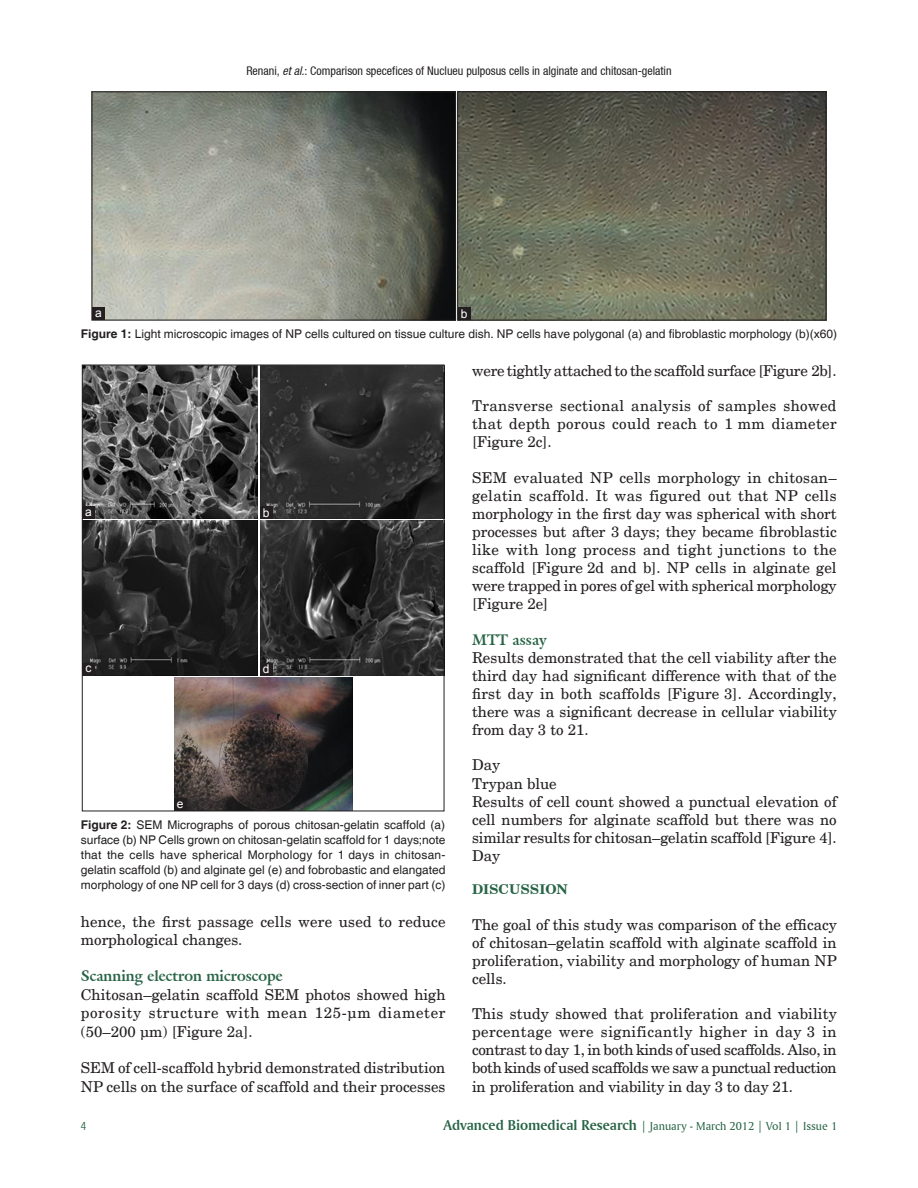
<style>
.page{position:relative;width:918px;height:1188px;background:#fff}
.page>*{position:absolute;margin:0;border:0;box-sizing:border-box;transform-origin:0 0}
.TX{font:15px/18.1px "New Century Schlbk";color:#231f20;text-align:justify}
.TX_No_After_Space{font:15px/18.1px "New Century Schlbk";letter-spacing:-.01em;color:#231f20;text-align:justify}
.TX-2{font:15px "New Century Schlbk";letter-spacing:-.02em;color:#231f20}
.t1{font:700 15px "Galliard IT Cby BT";color:#286446}
.t2{font:700 13.5px "Century Schoolbook BT";color:#286446}
.FGC{font:12px/15px "Helvetica";color:#231f20;text-align:justify}
.t3{font:12px "Heavenetica Cond 5 SH";color:#231f20}
.t4{font:12px "Amerigo BT Roman A";color:#286446}
.LABEL{font:12px "Arial";color:#fff}
.t5{font:12px "Bell Centennial BT Address";color:#286446}
.s1{font-family:"Heavenetica Cond 5 Obl SH"}
.s2{font-weight:700}
.s3{font-family:"Amerigo BT Bold A";font-size:15px}
</style>
<div class="page">
<img style="left:94px;top:94px;width:360px;height:224px">
<div style="left:92px;top:92px;width:364px;height:228px;border:1px solid #231f20"></div>
<img style="left:460px;top:94px;width:364px;height:224px">
<div style="left:458px;top:92px;width:368px;height:228px;border:1px solid #231f20"></div>
<div style="left:458px;top:307px;width:12px;height:13px;background:#231f20"></div>
<div style="left:92px;top:307px;width:13px;height:13px;background:#231f20"></div>
<img style="left:84px;top:367px;width:174px;height:152px">
<img style="left:260px;top:367px;width:182px;height:152px">
<img style="left:84px;top:521px;width:174px;height:154px">
<img style="left:260px;top:521px;width:182px;height:154px">
<img style="left:174px;top:677px;width:178px;height:132px">
<div style="left:260px;top:663px;width:13px;height:12px;background:#231f20"></div>
<div style="left:82px;top:663px;width:13px;height:12px;background:#231f20"></div>
<div style="left:260px;top:506px;width:13px;height:13px;background:#231f20"></div>
<div style="left:82px;top:506px;width:13px;height:13px;background:#231f20"></div>
<div style="left:174px;top:798px;width:13px;height:13px;background:#231f20"></div>
<p class="t3" style="left:246px;top:63px;width:427px">Renani, <span class="s1">et al.</span>: Comparison specefices of Nuclueu pulposus cells in alginate and chitosan-gelatin</p>
<p class="LABEL" style="left:95px;top:305px;width:8px">a</p>
<p class="LABEL" style="left:461px;top:306px;width:8px">b</p>
<p class="FGC" style="left:81px;top:327px;width:758px"><span class="s2">Figure 1:</span> Light microscopic images of NP cells cultured on tissue culture dish. NP cells have polygonal (a) and fibroblastic morphology (b)(x60)</p>
<p class="LABEL" style="left:85px;top:504px;width:8px">a</p>
<p class="LABEL" style="left:263px;top:505px;width:8px">b</p>
<p class="LABEL" style="left:85px;top:660px;width:7px">c</p>
<p class="LABEL" style="left:263px;top:661px;width:8px">d</p>
<p class="LABEL" style="left:177px;top:796px;width:8px">e</p>
<p class="FGC" style="left:81px;top:817px;width:366px"><span class="s2">Figure 2:</span> SEM Micrographs of porous chitosan-gelatin scaffold (a) surface (b) NP Cells grown on chitosan-gelatin scaffold for 1 days;note that the cells have spherical Morphology for 1 days in chitosan&shy;gelatin scaffold (b) and alginate gel (e) and fobrobastic and elangated morphology of one NP cell for 3 days (d) cross-section of inner part (c)</p>
<p class="TX" style="left:81px;top:912px;width:366px;line-height:18.6px">hence, the first passage cells were used to reduce morphological changes.</p>
<h2 class="t1" style="left:81px;top:966px;width:203px">Scanning electron microscope</h2>
<p class="TX" style="left:81px;top:985px;width:366px;line-height:18.6px">Chitosan–gelatin scaffold SEM photos showed high porosity structure with mean 125-µm diameter (50–200 µm) [Figure 2a].</p>
<p class="TX" style="left:81px;top:1058px;width:366px;line-height:18.6px">SEM of cell-scaffold hybrid demonstrated distribution<br>NP cells on the surface of scaffold and their processes</p>
<p class="TX-2" style="left:472px;top:361px;width:366px">were tightly attached to the scaffold surface [Figure 2b].</p>
<p class="TX" style="left:472px;top:397px;width:366px">Transverse sectional analysis of samples showed that depth porous could reach to 1 mm diameter [Figure 2c].</p>
<p class="TX" style="left:472px;top:469px;width:366px">SEM evaluated NP cells morphology in chitosan– gelatin scaffold. It was figured out that NP cells morphology in the first day was spherical with short processes but after 3 days; they became fibroblastic like with long process and tight junctions to the scaffold [Figure 2d and b]. NP cells in alginate gel were trapped in pores of gel with spherical morphology [Figure 2e]</p>
<h2 class="t1" style="left:472px;top:630px;width:76px">MTT assay</h2>
<p class="TX" style="left:472px;top:649px;width:366px">Results demonstrated that the cell viability after the third day had significant difference with that of the first day in both scaffolds [Figure 3]. Accordingly, there was a significant decrease in cellular viability from day 3 to 21.</p>
<p class="TX_No_After_Space" style="left:472px;top:756px;width:30px">Day</p>
<p class="TX_No_After_Space" style="left:472px;top:774px;width:86px">Trypan blue</p>
<p class="TX_No_After_Space" style="left:472px;top:792px;width:366px">Results of cell count showed a punctual elevation of cell numbers for alginate scaffold but there was no similar results for chitosan–gelatin scaffold [Figure 4].</p>
<p class="TX" style="left:472px;top:847px;width:30px">Day</p>
<h1 class="t2" style="left:472px;top:881px;width:97px">DISCUSSION</h1>
<p class="TX" style="left:472px;top:915px;width:366px">The goal of this study was comparison of the efficacy of chitosan–gelatin scaffold with alginate scaffold in proliferation, viability and morphology of human NP cells.</p>
<p class="TX" style="left:472px;top:1005px;width:366px">This study showed that proliferation and viability percentage were significantly higher in day 3 in contrast to day 1, in both kinds of used scaffolds. Also, in both kinds of used scaffolds we saw a punctual reduction in proliferation and viability in day 3 to day 21.</p>
<p class="t5" style="left:81px;top:1119px;width:7px">4</p>
<p class="t4" style="left:443px;top:1118px;width:395px"><span class="s3">Advanced Biomedical Research</span> | January - March 2012 | Vol 1 | Issue 1</p>
</div>
